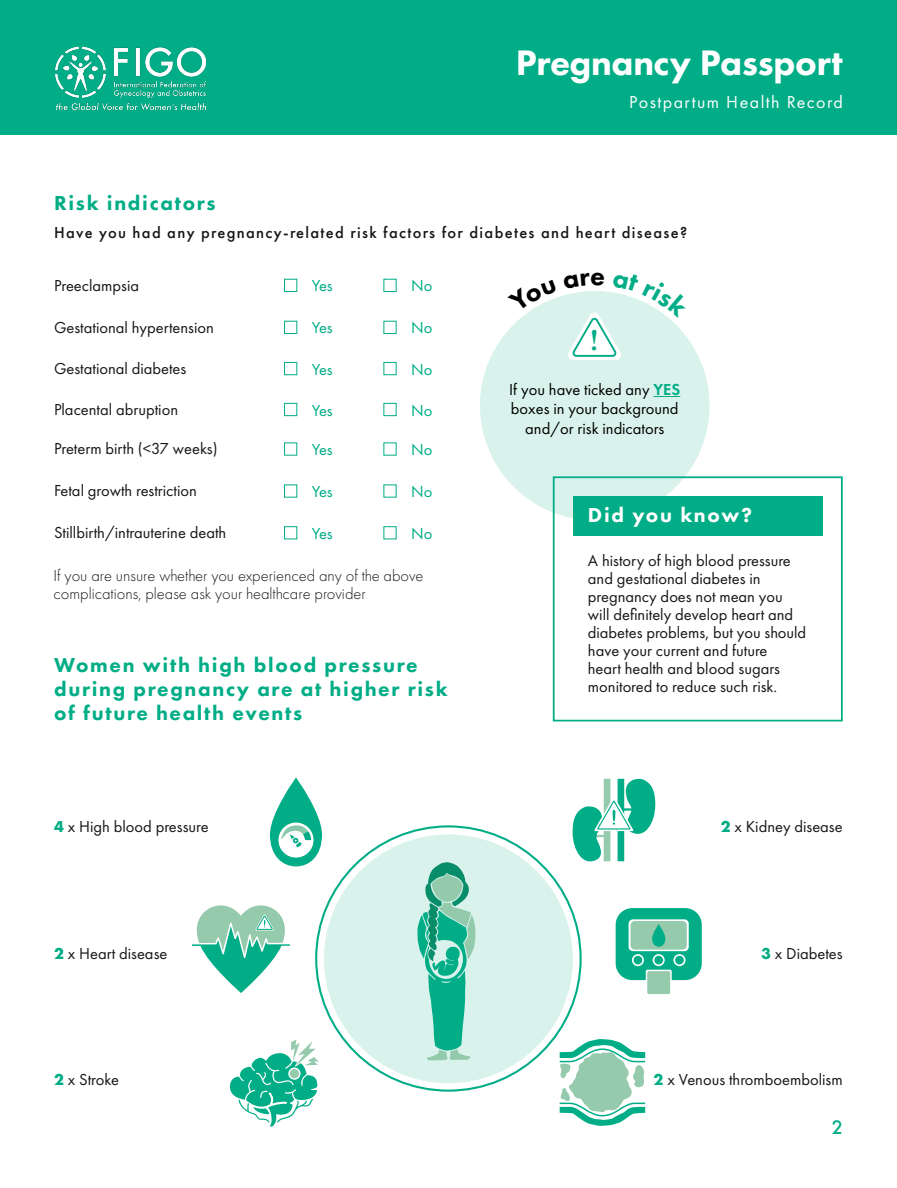
<style>
.page{position:relative;width:897px;height:1188px;background:#fff}
.page>*{position:absolute;margin:0;border:0;box-sizing:border-box;transform-origin:0 0}
.t1{font:800 36.75px "Futura PT";letter-spacing:-.01em;color:#fff}
.t2{font:700 29.55px "Adobe Caslon Pro";color:#00ac85}
.t3{font:800 21px/24px "Futura PT";letter-spacing:.08em;color:#00ad86}
.t4{font:800 21px "Futura PT";letter-spacing:.08em;color:#fff}
.t5{font:18px "Futura PT";letter-spacing:.08em;color:#fff}
.t6{font:500 18px "Futura";color:#00ad86}
.t7{font:16.5px/18px "Futura PT";color:#181617}
.t8{font:300 16.5px/18px "Futura PT";color:#181617}
.t9{font:500 16.5px "Futura PT";letter-spacing:.08em;color:#181617}
.t10{font:16.5px/19.4px "Futura PT";color:#000;text-align:center}
.t11{font:16.5px "Futura PT";color:#00ad86}
.s1{font-weight:600;color:#00ad86}
.s2{font-weight:700;color:#00ac85}
</style>
<div class="page">
<div style="left:284px;top:279px;width:13px;height:13px;border:1px solid #00ad86"></div>
<div style="left:284px;top:321px;width:13px;height:13px;border:1px solid #00ad86"></div>
<div style="left:284px;top:362px;width:13px;height:13px;border:1px solid #00ad86"></div>
<div style="left:284px;top:403px;width:13px;height:13px;border:1px solid #00ad86"></div>
<div style="left:284px;top:443px;width:13px;height:13px;border:1px solid #00ad86"></div>
<div style="left:284px;top:485px;width:13px;height:13px;border:1px solid #00ad86"></div>
<div style="left:284px;top:526px;width:13px;height:13px;border:1px solid #00ad86"></div>
<div style="left:383px;top:279px;width:13px;height:13px;border:1px solid #00ad86"></div>
<div style="left:383px;top:321px;width:13px;height:13px;border:1px solid #00ad86"></div>
<div style="left:383px;top:362px;width:13px;height:13px;border:1px solid #00ad86"></div>
<div style="left:383px;top:403px;width:13px;height:13px;border:1px solid #00ad86"></div>
<div style="left:383px;top:526px;width:13px;height:13px;border:1px solid #00ad86"></div>
<div style="left:480px;top:291px;width:229px;height:229px;background:#d9f2ec;border-radius:50%"></div>
<svg style="left:653px;top:396px;width:27px;height:1px"></svg>
<div style="left:552px;top:476px;width:290px;height:246px;border:2px solid #00ad86"></div>
<div style="left:573px;top:496px;width:249px;height:39px;background:#00ad86"></div>
<div style="left:324px;top:834px;width:249px;height:249px;background:#d9f2ec;border-radius:50%"></div>
<svg style="left:417px;top:862px;width:58px;height:198px"></svg>
<div style="left:0;top:0;width:896px;height:135px;background:#00ad86"></div>
<img style="left:55px;top:46px;width:152px;height:65px">
<svg style="left:270px;top:778px;width:52px;height:88px"></svg>
<svg style="left:192px;top:905px;width:98px;height:88px"></svg>
<svg style="left:229px;top:1040px;width:89px;height:86px"></svg>
<svg style="left:572px;top:778px;width:83px;height:84px"></svg>
<div style="left:647px;top:971px;width:23px;height:23px;background:#95caac;border-radius:2px"></div>
<svg style="left:615px;top:908px;width:86px;height:72px;background:#47be9f"></svg>
<svg style="left:559px;top:1039px;width:87px;height:87px"></svg>
<svg style="left:529px;top:297px;width:28px;height:15px"></svg>
<svg style="left:563px;top:291px;width:128px;height:69px"></svg>
<p class="t3" style="left:54px;top:191px;width:163px">Risk indicators</p>
<h1 class="t1" style="left:515px;top:40px;width:328px">Pregnancy Passport</h1>
<p class="t5" style="left:629px;top:91px;width:215px">Postpartum Health Record</p>
<p class="t9" style="left:54px;top:223px;width:634px">Have you had any pregnancy-related risk factors for diabetes and heart disease?</p>
<p class="t7" style="left:54px;top:276px;width:87px">Preeclampsia</p>
<p class="t7" style="left:54px;top:318px;width:161px">Gestational hypertension</p>
<p class="t7" style="left:54px;top:359px;width:134px">Gestational diabetes</p>
<p class="t7" style="left:54px;top:400px;width:126px">Placental abruption</p>
<p class="t11" style="left:411px;top:276px;width:23px">No</p>
<p class="t11" style="left:411px;top:318px;width:23px">No</p>
<p class="t11" style="left:411px;top:359px;width:23px">No</p>
<p class="t11" style="left:411px;top:400px;width:23px">No</p>
<p class="t11" style="left:411px;top:440px;width:23px">No</p>
<p class="t11" style="left:411px;top:482px;width:23px">No</p>
<p class="t11" style="left:411px;top:524px;width:23px">No</p>
<p class="t8" style="left:54px;top:566px;width:371px">If you are unsure whether you experienced any of the above complications, please ask your healthcare provider</p>
<p class="t11" style="left:312px;top:276px;width:22px">Yes</p>
<p class="t11" style="left:312px;top:318px;width:22px">Yes</p>
<p class="t11" style="left:312px;top:359px;width:22px">Yes</p>
<p class="t11" style="left:312px;top:400px;width:22px">Yes</p>
<p class="t11" style="left:312px;top:440px;width:22px">Yes</p>
<p class="t11" style="left:312px;top:482px;width:22px">Yes</p>
<p class="t11" style="left:312px;top:524px;width:22px">Yes</p>
<p class="t7" style="left:54px;top:440px;width:165px">Preterm birth (&lt;37 weeks)</p>
<p class="t7" style="left:54px;top:482px;width:144px">Fetal growth restriction</p>
<p class="t7" style="left:54px;top:523px;width:174px">Stillbirth/intrauterine death</p>
<p class="t3" style="left:54px;top:653px;width:395px">Women with high blood pressure during pregnancy are at higher risk of future health events</p>
<h2 class="t2" style="left:590px;top:323px;width:9px">!</h2>
<p class="t10" style="left:509px;top:380px;width:172px">If you have ticked any <span class="s1">YES </span>boxes in your background and/or risk indicators</p>
<p class="t4" style="left:588px;top:502px;width:165px">Did you know?</p>
<p class="t7" style="left:588px;top:552px;width:220px">A history of high blood pressure and gestational diabetes in pregnancy does not mean you will definitely develop heart and diabetes problems, but you should have your current and future<br>heart health and blood sugars monitored to reduce such risk.</p>
<p class="t7" style="left:54px;top:817px;width:156px"><span class="s2">4</span> x High blood pressure</p>
<p class="t7" style="left:720px;top:817px;width:123px"><span class="s2">2</span> x Kidney disease</p>
<p class="t7" style="left:54px;top:945px;width:115px"><span class="s2">2</span> x Heart disease</p>
<p class="t7" style="left:761px;top:945px;width:83px"><span class="s2">3</span> x Diabetes</p>
<p class="t7" style="left:54px;top:1071px;width:67px"><span class="s2">2</span> x Stroke</p>
<p class="t7" style="left:653px;top:1071px;width:191px"><span class="s2">2</span> x Venous thromboembolism</p>
<p class="t6" style="left:831px;top:1115px;width:13px">2</p>
</div>
